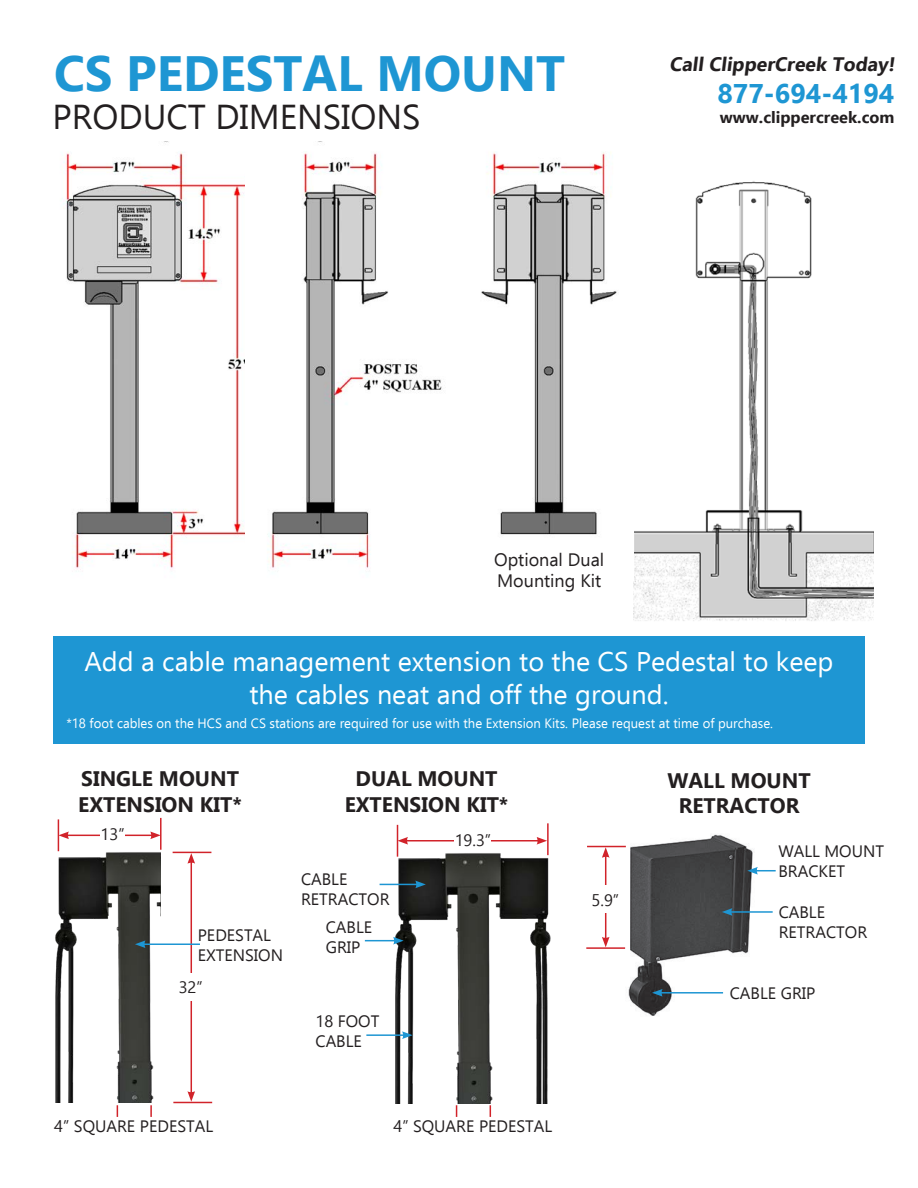
<style>
.page{position:relative;width:918px;height:1188px;background:#fff}
.page>*{position:absolute;margin:0;border:0;box-sizing:border-box;transform-origin:0 0}
.t1{font:700 49.5px "Ebrima";color:#1e96d3}
.t2{font:34.5px "Ebrima";color:#231f20}
.t3{font:27px/32.4px "Ebrima";color:#fff;text-align:center}
.t4{font:700 27px "Ebrima";color:#1e96d3}
.t5{font:700 21px "Ebrima";color:#231f20}
.t6{font:700 19.5px "Ebrima";color:#231f20}
.t7{font:18px "Ebrima";color:#231f20}
.t8{font:16.5px/19.8px "Ebrima";color:#231f20}
.t9{font:700 16.35px "Ebrima";color:#231f20}
.t10{font:13.5px "Ebrima";color:#fff}
</style>
<div class="page">
<img style="left:634px;top:181px;width:239px;height:440px">
<img style="left:62px;top:142px;width:183px;height:428px">
<img style="left:268px;top:152px;width:349px;height:416px">
<img style="left:55px;top:851px;width:106px;height:251px">
<hr style="left:173px;top:852px;width:38px;height:1px;background:#d1232a">
<hr style="left:173px;top:1102px;width:39px;height:1px;background:#d1232a">
<hr style="left:191px;top:861px;width:1px;height:233px;background:#d1232a">
<svg style="left:187px;top:853px;width:8px;height:11px"></svg>
<svg style="left:187px;top:1091px;width:8px;height:11px"></svg>
<div style="left:182px;top:973px;width:18px;height:28px;background:#fff"></div>
<hr style="left:58px;top:819px;width:1px;height:32px;background:#d1232a">
<hr style="left:160px;top:818px;width:2px;height:32px;background:#d1232a">
<hr style="left:67px;top:835px;width:86px;height:1px;background:#d1232a">
<svg style="left:59px;top:831px;width:10px;height:8px"></svg>
<svg style="left:150px;top:831px;width:10px;height:8px"></svg>
<div style="left:101px;top:828px;width:24px;height:12px;background:#fff"></div>
<svg style="left:150px;top:1105px;width:2px;height:12px"></svg>
<svg style="left:117px;top:1105px;width:1px;height:12px"></svg>
<hr style="left:143px;top:943px;width:57px;height:2px;background:#1e96d3">
<svg style="left:135px;top:940px;width:10px;height:8px"></svg>
<img style="left:374px;top:852px;width:177px;height:252px">
<hr style="left:397px;top:825px;width:1px;height:32px;background:#d1232a">
<hr style="left:547px;top:823px;width:2px;height:32px;background:#d1232a">
<hr style="left:406px;top:840px;width:133px;height:2px;background:#d1232a">
<svg style="left:398px;top:837px;width:10px;height:8px"></svg>
<svg style="left:537px;top:837px;width:10px;height:8px"></svg>
<div style="left:455px;top:834px;width:36px;height:12px;background:#fff"></div>
<hr style="left:365px;top:940px;width:31px;height:1px;background:#1e96d3">
<svg style="left:393px;top:937px;width:11px;height:8px"></svg>
<hr style="left:366px;top:1034px;width:38px;height:2px;background:#1e96d3">
<svg style="left:402px;top:1031px;width:11px;height:8px"></svg>
<svg style="left:490px;top:1105px;width:1px;height:12px"></svg>
<svg style="left:456px;top:1105px;width:1px;height:12px"></svg>
<hr style="left:380px;top:884px;width:38px;height:1px;background:#1e96d3">
<svg style="left:415px;top:881px;width:11px;height:7px"></svg>
<img style="left:628px;top:834px;width:125px;height:182px">
<hr style="left:660px;top:992px;width:63px;height:2px;background:#1e96d3">
<svg style="left:652px;top:989px;width:11px;height:8px"></svg>
<hr style="left:730px;top:911px;width:43px;height:2px;background:#1e96d3">
<svg style="left:722px;top:908px;width:10px;height:8px"></svg>
<svg style="left:747px;top:867px;width:29px;height:8px"></svg>
<hr style="left:587px;top:846px;width:39px;height:1px;background:#d1232a">
<hr style="left:586px;top:947px;width:39px;height:2px;background:#d1232a">
<hr style="left:605px;top:855px;width:1px;height:84px;background:#d1232a">
<svg style="left:602px;top:847px;width:8px;height:11px"></svg>
<svg style="left:602px;top:937px;width:8px;height:10px"></svg>
<div style="left:596px;top:885px;width:18px;height:28px;background:#fff"></div>
<div style="left:53px;top:636px;width:812px;height:107px;background:#1e96d3"></div>
<p class="t1" style="left:54px;top:34px;width:513px">CS PEDESTAL MOUNT</p>
<p class="t2" style="left:53px;top:91px;width:369px">PRODUCT DIMENSIONS</p>
<p class="t6" style="left:670px;top:48px;width:230px">Call ClipperCreek Today!</p>
<p class="t4" style="left:717px;top:72px;width:179px">877-694-4194</p>
<p class="t9" style="left:720px;top:104px;width:176px">www.clippercreek.com</p>
<p class="t7" style="left:494px;top:547px;width:112px">Optional Dual</p>
<p class="t7" style="left:497px;top:568px;width:106px">Mounting Kit</p>
<p class="t3" style="left:85px;top:645px;width:750px">Add a cable management extension to the CS Pedestal to keep the cables neat and off the ground.</p>
<p class="t10" style="left:66px;top:714px;width:708px">*18 foot cables on the HCS and CS stations are required for use with the Extension Kits. Please request at time of purchase.</p>
<p class="t5" style="left:81px;top:762px;width:159px">SINGLE MOUNT</p>
<p class="t5" style="left:78px;top:788px;width:165px">EXTENSION KIT*</p>
<p class="t5" style="left:356px;top:762px;width:144px">DUAL MOUNT</p>
<p class="t5" style="left:345px;top:788px;width:165px">EXTENSION KIT*</p>
<p class="t5" style="left:667px;top:764px;width:145px">WALL MOUNT</p>
<p class="t5" style="left:679px;top:789px;width:122px">RETRACTOR</p>
<p class="t8" style="left:101px;top:824px;width:26px">13”</p>
<p class="t8" style="left:198px;top:924px;width:75px">PEDESTAL</p>
<p class="t8" style="left:198px;top:944px;width:87px">EXTENSION</p>
<p class="t8" style="left:179px;top:977px;width:26px">32”</p>
<p class="t8" style="left:301px;top:869px;width:48px">CABLE</p>
<p class="t8" style="left:301px;top:889px;width:90px">RETRACTOR</p>
<p class="t8" style="left:326px;top:917px;width:48px">CABLE</p>
<p class="t8" style="left:326px;top:937px;width:36px">GRIP</p>
<p class="t8" style="left:455px;top:829px;width:38px">19.3”</p>
<p class="t8" style="left:592px;top:890px;width:29px">5.9”</p>
<p class="t8" style="left:778px;top:841px;width:107px">WALL MOUNT<br>BRACKET</p>
<p class="t8" style="left:779px;top:902px;width:48px">CABLE</p>
<p class="t8" style="left:779px;top:922px;width:90px">RETRACTOR</p>
<p class="t8" style="left:730px;top:983px;width:87px">CABLE GRIP</p>
<p class="t8" style="left:315px;top:1011px;width:65px">18 FOOT</p>
<p class="t8" style="left:315px;top:1031px;width:48px">CABLE</p>
<p class="t8" style="left:54px;top:1116px;width:160px">4” SQUARE PEDESTAL</p>
<p class="t8" style="left:393px;top:1116px;width:160px">4” SQUARE PEDESTAL</p>
</div>
